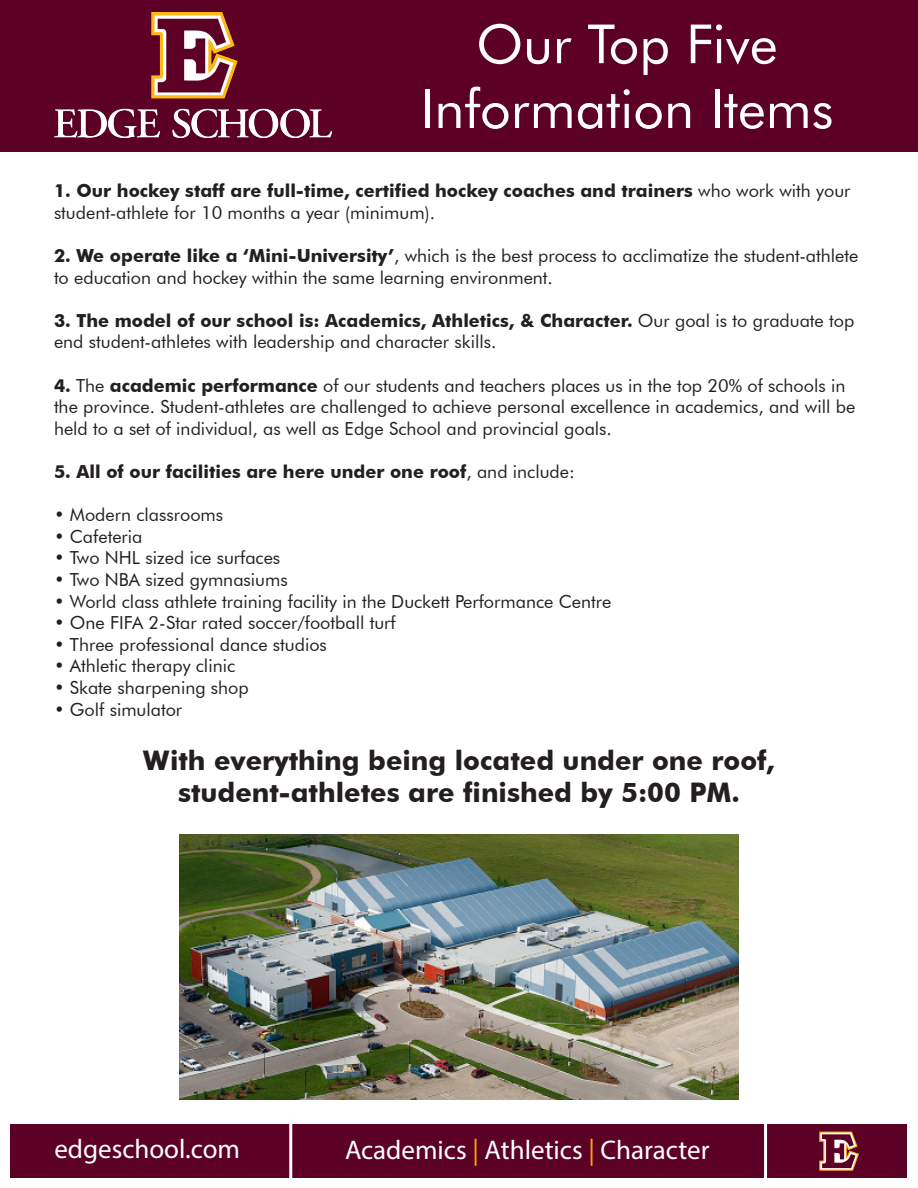
<style>
.page{position:relative;width:918px;height:1188px;background:#fff}
.page>*{position:absolute;margin:0;border:0;box-sizing:border-box;transform-origin:0 0}
.t1{font:54px "Futura BT";color:#fff}
.t2{font:700 27px "Futura BT";color:#231f20}
.t3{font:27px "Myriad Pro";color:#fff}
.t4{font:18px/21.6px "Futura BT";color:#231f20}
.t5{font:700 18px/21.6px "Futura BT";color:#231f20}
.s1{font-weight:400}
.s2{font-weight:700}
.s3{color:#ffa700}
</style>
<div class="page">
<div style="left:11px;top:1124px;width:896px;height:54px;background:#5d0025"></div>
<svg style="left:819px;top:1132px;width:40px;height:39px"></svg>
<hr style="left:289px;top:1120px;width:3px;height:61px;background:#fff">
<hr style="left:764px;top:1120px;width:3px;height:61px;background:#fff">
<img style="left:179px;top:834px;width:560px;height:266px">
<div style="left:0;top:0;width:918px;height:151px;background:#5d0025"></div>
<img style="left:54px;top:13px;width:278px;height:124px">
<p class="t1" style="left:476px;top:11px;width:303px">Our Top Five</p>
<p class="t1" style="left:420px;top:76px;width:415px">Information Items</p>
<p class="t5" style="left:54px;top:180px;width:798px">1. Our hockey staff are full-time, certified hockey coaches and trainers <span class="s1">who work with your student-athlete for 10 months a year (minimum).</span></p>
<p class="t4" style="left:54px;top:245px;width:806px"><span class="s2">2. We operate like a ‘Mini-University’</span>, which is the best process to acclimatize the student-athlete to education and hockey within the same learning environment.</p>
<p class="t4" style="left:54px;top:310px;width:802px"><span class="s2">3. The model of our school is: Academics, Athletics, &amp; Character.</span> Our goal is to graduate top end student-athletes with leadership and character skills.</p>
<p class="t4" style="left:54px;top:374px;width:803px"><span class="s2">4.</span> The <span class="s2">academic performance</span> of our students and teachers places us in the top 20% of schools in the province. Student-athletes are challenged to achieve personal excellence in academics, and will be held to a set of individual, as well as Edge School and provincial goals.</p>
<p class="t5" style="left:54px;top:461px;width:522px">5. All of our facilities are here under one roof<span class="s1">, and include:</span></p>
<p class="t4" style="left:54px;top:504px;width:171px">• Modern classrooms</p>
<p class="t4" style="left:54px;top:526px;width:90px">• Cafeteria</p>
<p class="t4" style="left:54px;top:547px;width:228px">• Two NHL sized ice surfaces</p>
<p class="t4" style="left:54px;top:569px;width:235px">• Two NBA sized gymnasiums</p>
<p class="t4" style="left:54px;top:590px;width:559px">• World class athlete training facility in the Duckett Performance Centre</p>
<p class="t4" style="left:54px;top:612px;width:343px">• One FIFA 2-Star rated soccer/football turf</p>
<p class="t4" style="left:54px;top:634px;width:274px">• Three professional dance studios</p>
<p class="t4" style="left:54px;top:655px;width:183px">• Athletic therapy clinic</p>
<p class="t4" style="left:54px;top:677px;width:196px">• Skate sharpening shop</p>
<p class="t4" style="left:54px;top:698px;width:130px">• Golf simulator</p>
<p class="t2" style="left:143px;top:744px;width:633px">With everything being located under one roof,</p>
<p class="t2" style="left:178px;top:776px;width:564px">student-athletes are finished by 5:00 PM.</p>
<p class="t3" style="left:54px;top:1133px;width:187px">edgeschool.com</p>
<p class="t3" style="left:345px;top:1134px;width:366px">Academics <span class="s3">|</span> Athletics <span class="s3">|</span> Character</p>
</div>
